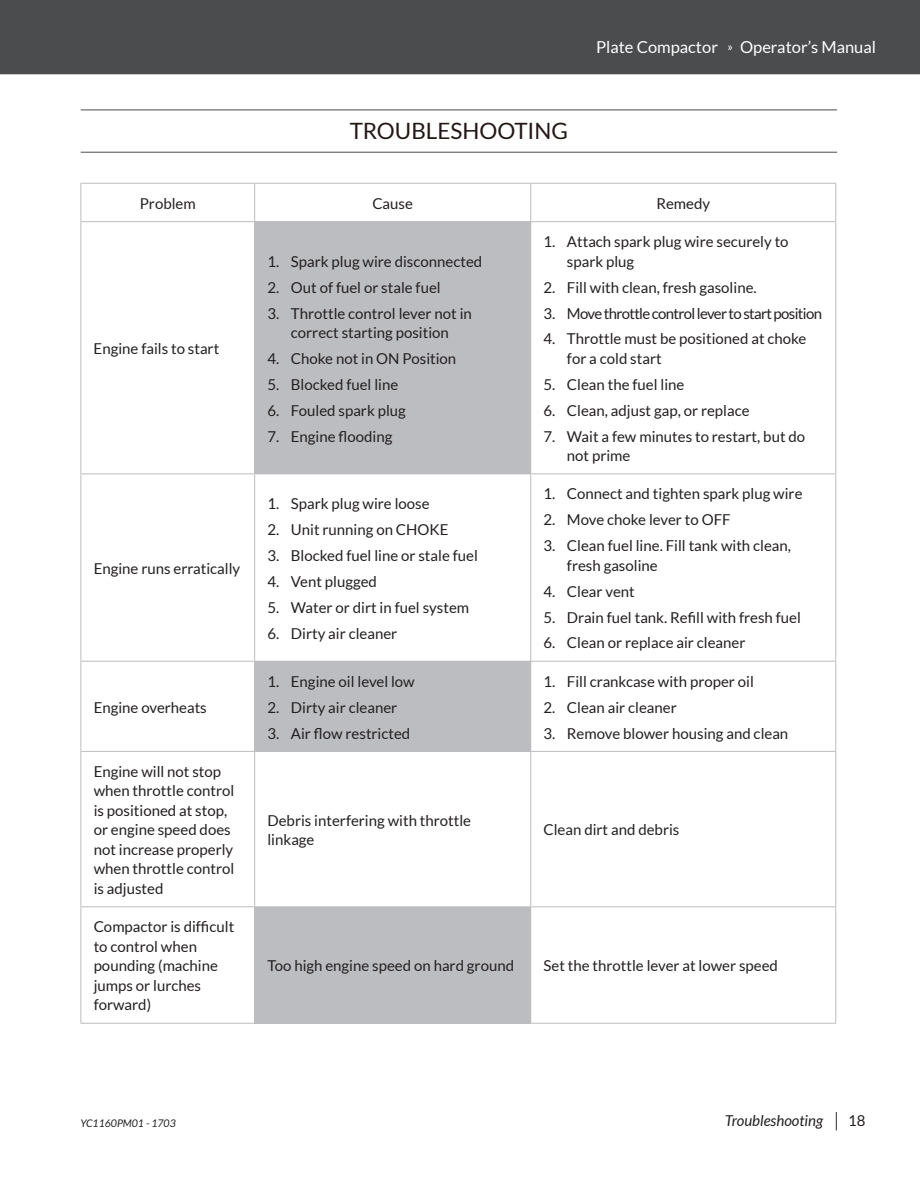
<style>
.page{position:relative;width:920px;height:1192px;background:#fff}
.page>*{position:absolute;margin:0;border:0;box-sizing:border-box;transform-origin:0 0}
.t1{font:22.5px "Lato";color:#221714}
.t2{font:16.5px "Lato";color:#fff}
.t3{font:15px/19.5px "Lato";color:#231f20}
.t4{font:15px "Lato";letter-spacing:-.045em;color:#231f20}
.t5{font:italic 15px "Lato";color:#231f20}
.t6{font:italic 10.5px "Lato";color:#231f20}
.s1{font-size:12.15px}
.s2{font-size:19.5px}
</style>
<div class="page">
<hr style="left:81px;top:109px;width:756px;height:1px;background:#4b4c4d">
<hr style="left:81px;top:152px;width:756px;height:1px;background:#4b4c4d">
<div style="left:255px;top:222px;width:275px;height:252px;background:#bcbdc0"></div>
<div style="left:255px;top:661px;width:275px;height:90px;background:#bcbdc0"></div>
<div style="left:255px;top:907px;width:275px;height:116px;background:#bcbdc0"></div>
<hr style="left:80px;top:183px;width:175px;height:1px;background:#bcbdc0">
<hr style="left:80px;top:184px;width:1px;height:37px;background:#bcbdc0">
<hr style="left:255px;top:183px;width:275px;height:1px;background:#bcbdc0">
<hr style="left:254px;top:184px;width:1px;height:37px;background:#bcbdc0">
<hr style="left:530px;top:183px;width:306px;height:1px;background:#bcbdc0">
<hr style="left:530px;top:184px;width:1px;height:37px;background:#bcbdc0">
<hr style="left:835px;top:184px;width:1px;height:37px;background:#bcbdc0">
<hr style="left:80px;top:221px;width:175px;height:1px;background:#bcbdc0">
<hr style="left:80px;top:222px;width:1px;height:251px;background:#bcbdc0">
<hr style="left:255px;top:221px;width:275px;height:1px;background:#bcbdc0">
<hr style="left:254px;top:222px;width:1px;height:251px;background:#bcbdc0">
<hr style="left:530px;top:221px;width:306px;height:1px;background:#bcbdc0">
<hr style="left:530px;top:222px;width:1px;height:251px;background:#bcbdc0">
<hr style="left:835px;top:222px;width:1px;height:251px;background:#bcbdc0">
<hr style="left:80px;top:473px;width:175px;height:1px;background:#bcbdc0">
<hr style="left:80px;top:474px;width:1px;height:187px;background:#bcbdc0">
<hr style="left:254px;top:474px;width:1px;height:187px;background:#bcbdc0">
<hr style="left:530px;top:473px;width:306px;height:1px;background:#bcbdc0">
<hr style="left:530px;top:474px;width:1px;height:187px;background:#bcbdc0">
<hr style="left:835px;top:474px;width:1px;height:187px;background:#bcbdc0">
<hr style="left:80px;top:661px;width:175px;height:1px;background:#bcbdc0">
<hr style="left:80px;top:662px;width:1px;height:89px;background:#bcbdc0">
<hr style="left:254px;top:662px;width:1px;height:89px;background:#bcbdc0">
<hr style="left:530px;top:661px;width:306px;height:1px;background:#bcbdc0">
<hr style="left:530px;top:662px;width:1px;height:89px;background:#bcbdc0">
<hr style="left:835px;top:662px;width:1px;height:89px;background:#bcbdc0">
<hr style="left:80px;top:751px;width:175px;height:1px;background:#bcbdc0">
<hr style="left:80px;top:752px;width:1px;height:154px;background:#bcbdc0">
<hr style="left:255px;top:751px;width:275px;height:1px;background:#bcbdc0">
<hr style="left:254px;top:752px;width:1px;height:154px;background:#bcbdc0">
<hr style="left:530px;top:751px;width:306px;height:1px;background:#bcbdc0">
<hr style="left:530px;top:752px;width:1px;height:154px;background:#bcbdc0">
<hr style="left:835px;top:752px;width:1px;height:154px;background:#bcbdc0">
<hr style="left:80px;top:906px;width:175px;height:1px;background:#bcbdc0">
<hr style="left:80px;top:907px;width:1px;height:115px;background:#bcbdc0">
<hr style="left:255px;top:906px;width:275px;height:1px;background:#bcbdc0">
<hr style="left:254px;top:907px;width:1px;height:115px;background:#bcbdc0">
<hr style="left:530px;top:906px;width:306px;height:1px;background:#bcbdc0">
<hr style="left:530px;top:907px;width:1px;height:115px;background:#bcbdc0">
<hr style="left:835px;top:907px;width:1px;height:115px;background:#bcbdc0">
<hr style="left:80px;top:1022px;width:175px;height:1px;background:#bcbdc0">
<hr style="left:530px;top:1022px;width:306px;height:1px;background:#bcbdc0">
<div style="left:0;top:0;width:920px;height:74px;background:#4b4c4d"></div>
<svg style="left:916px;top:0;width:4px;height:4px"></svg>
<h1 class="t1" style="left:350px;top:118px;width:220px">TROUBLESHOOTING</h1>
<p class="t2" style="left:596px;top:38px;width:281px">Plate Compactor <span class="s1">»</span> Operator’s Manual</p>
<p class="t3" style="left:140px;top:194px;width:57px">Problem</p>
<p class="t3" style="left:372px;top:194px;width:42px">Cause</p>
<p class="t3" style="left:656px;top:194px;width:55px">Remedy</p>
<p class="t3" style="left:94px;top:339px;width:127px">Engine fails to start</p>
<p class="t3" style="left:94px;top:559px;width:148px">Engine runs erratically</p>
<p class="t3" style="left:94px;top:697px;width:115px">Engine overheats</p>
<p class="t3" style="left:94px;top:761px;width:142px">Engine will not stop when throttle control is positioned at stop, or engine speed does not increase properly when throttle control is adjusted</p>
<p class="t3" style="left:94px;top:917px;width:142px">Compactor is difficult to control when pounding (machine jumps or lurches forward)</p>
<p class="t3" style="left:267px;top:251px;width:216px">1. Spark plug wire disconnected</p>
<p class="t3" style="left:267px;top:277px;width:175px">2. Out of fuel or stale fuel</p>
<p class="t3" style="left:267px;top:303px;width:206px;text-align:center">3. Throttle control lever not in correct starting position</p>
<p class="t3" style="left:267px;top:349px;width:190px">4. Choke not in ON Position</p>
<p class="t3" style="left:267px;top:374px;width:132px">5. Blocked fuel line</p>
<p class="t3" style="left:267px;top:400px;width:140px">6. Fouled spark plug</p>
<p class="t3" style="left:267px;top:426px;width:126px">7. Engine flooding</p>
<p class="t3" style="left:267px;top:494px;width:164px">1. Spark plug wire loose</p>
<p class="t3" style="left:267px;top:520px;width:182px">2. Unit running on CHOKE</p>
<p class="t3" style="left:267px;top:546px;width:212px">3. Blocked fuel line or stale fuel</p>
<p class="t3" style="left:267px;top:571px;width:111px">4. Vent plugged</p>
<p class="t3" style="left:267px;top:597px;width:203px">5. Water or dirt in fuel system</p>
<p class="t3" style="left:267px;top:623px;width:131px">6. Dirty air cleaner</p>
<p class="t3" style="left:267px;top:671px;width:149px">1. Engine oil level low</p>
<p class="t3" style="left:267px;top:697px;width:131px">2. Dirty air cleaner</p>
<p class="t3" style="left:267px;top:723px;width:144px">3. Air flow restricted</p>
<p class="t3" style="left:567px;top:232px;width:223px;text-indent:-23px">1. Attach spark plug wire securely to spark plug</p>
<p class="t3" style="left:543px;top:277px;width:215px">2. Fill with clean, fresh gasoline.</p>
<p class="t4" style="left:543px;top:305px;width:280px">3. Move throttle control lever to start position</p>
<p class="t3" style="left:567px;top:329px;width:241px;text-indent:-23px">4. Throttle must be positioned at choke for a cold start</p>
<p class="t3" style="left:543px;top:374px;width:142px">5. Clean the fuel line</p>
<p class="t3" style="left:543px;top:400px;width:207px">6. Clean, adjust gap, or replace</p>
<p class="t3" style="left:567px;top:426px;width:240px;text-indent:-23px">7. Wait a few minutes to restart, but do not prime</p>
<p class="t3" style="left:543px;top:484px;width:260px">1. Connect and tighten spark plug wire</p>
<p class="t3" style="left:543px;top:510px;width:189px">2. Move choke lever to OFF</p>
<p class="t3" style="left:567px;top:536px;width:225px;text-indent:-23px">3. Clean fuel line. Fill tank with clean, fresh gasoline</p>
<p class="t3" style="left:543px;top:581px;width:93px">4. Clear vent</p>
<p class="t3" style="left:543px;top:607px;width:259px">5. Drain fuel tank. Refill with fresh fuel</p>
<p class="t3" style="left:543px;top:633px;width:203px">6. Clean or replace air cleaner</p>
<p class="t3" style="left:543px;top:671px;width:212px">1. Fill crankcase with proper oil</p>
<p class="t3" style="left:543px;top:697px;width:135px">2. Clean air cleaner</p>
<p class="t3" style="left:543px;top:723px;width:246px">3. Remove blower housing and clean</p>
<p class="t3" style="left:267px;top:810px;width:205px">Debris interfering with throttle linkage</p>
<p class="t3" style="left:543px;top:820px;width:137px">Clean dirt and debris</p>
<p class="t3" style="left:267px;top:956px;width:248px">Too high engine speed on hard ground</p>
<p class="t3" style="left:543px;top:956px;width:236px">Set the throttle lever at lower speed</p>
<p class="t6" style="left:80px;top:1117px;width:97px">YC1160PM01 - 1703</p>
<p class="t5" style="left:725px;top:1112px;width:116px">Troubleshooting <span class="s2">|</span></p>
<p class="t3" style="left:848px;top:1110px;width:19px">18</p>
</div>
